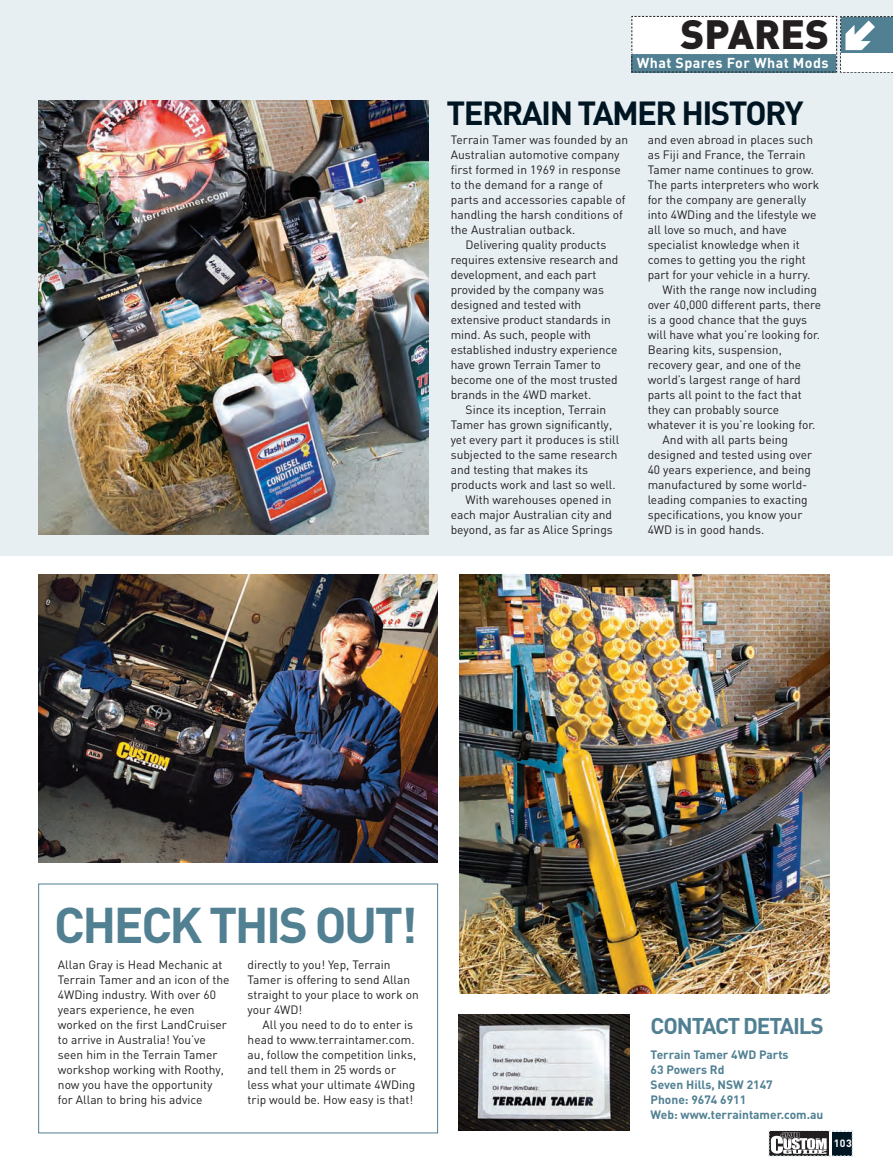
<style>
.page{position:relative;width:893px;height:1174px;background:#fff}
.page>*{position:absolute;margin:0;border:0;box-sizing:border-box;transform-origin:0 0}
.t1{font:700 49.5px "DIN";letter-spacing:-.05em;color:#518093}
.t2{font:900 40.35px "DIN";color:#231f20}
.t3{font:700 33px "DIN";letter-spacing:-.05em;color:#001522}
.t4{font:700 22.5px "DIN";letter-spacing:-.05em;color:#518093}
.t5{font:700 14.25px "DIN";letter-spacing:.03em;color:#fff}
.t6{font:12px/15px "DIN";color:#231f20}
.t7{font:700 12px/15px "DIN";color:#518093}
.t8{font:700 10.5px "DIN";color:#fff}
</style>
<div class="page">
<img style="left:459px;top:574px;width:370px;height:419px">
<div style="left:0;top:0;width:893px;height:556px;background:#e7eff3"></div>
<img style="left:38px;top:101px;width:390px;height:433px">
<img style="left:38px;top:574px;width:400px;height:288px">
<div style="left:38px;top:883px;width:400px;height:250px;border:1px solid #518093"></div>
<img style="left:459px;top:1014px;width:170px;height:116px">
<svg style="left:630px;top:16px;width:263px;height:57px;background:#bdcdd4"></svg>
<svg style="left:768px;top:1130px;width:85px;height:26px"></svg>
<p class="t2" style="left:680px;top:20px;width:150px">SPARES</p>
<p class="t5" style="left:637px;top:57px;width:193px">What Spares For What Mods</p>
<p class="t3" style="left:446px;top:101px;width:359px">TERRAIN TAMER HISTORY</p>
<p class="t6" style="left:451px;top:133px;width:179px">Terrain Tamer was founded by an</p>
<p class="t6" style="left:451px;top:148px;width:170px">Australian automotive company</p>
<p class="t6" style="left:451px;top:163px;width:172px">first formed in 1969 in response</p>
<p class="t6" style="left:451px;top:178px;width:154px">to the demand for a range of</p>
<p class="t6" style="left:451px;top:193px;width:176px">parts and accessories capable of</p>
<p class="t6" style="left:451px;top:208px;width:174px">handling the harsh conditions of</p>
<p class="t6" style="left:451px;top:223px;width:126px">the Australian outback.</p>
<p class="t6" style="left:466px;top:238px;width:142px">Delivering quality products</p>
<p class="t6" style="left:451px;top:253px;width:169px">requires extensive research and</p>
<p class="t6" style="left:451px;top:268px;width:147px">development, and each part</p>
<p class="t6" style="left:451px;top:283px;width:155px">provided by the company was</p>
<p class="t6" style="left:451px;top:298px;width:132px">designed and tested with</p>
<p class="t6" style="left:451px;top:313px;width:162px">extensive product standards in</p>
<p class="t6" style="left:451px;top:328px;width:142px">mind. As such, people with</p>
<p class="t6" style="left:451px;top:343px;width:168px">established industry experience</p>
<p class="t6" style="left:451px;top:358px;width:152px">have grown Terrain Tamer to</p>
<p class="t6" style="left:451px;top:373px;width:168px">become one of the most trusted</p>
<p class="t6" style="left:451px;top:388px;width:142px">brands in the 4WD market.</p>
<p class="t6" style="left:466px;top:403px;width:142px">Since its inception, Terrain</p>
<p class="t6" style="left:451px;top:418px;width:163px">Tamer has grown significantly,</p>
<p class="t6" style="left:451px;top:433px;width:170px">yet every part it produces is still</p>
<p class="t6" style="left:451px;top:448px;width:168px">subjected to the same research</p>
<p class="t6" style="left:451px;top:463px;width:139px">and testing that makes its</p>
<p class="t6" style="left:451px;top:478px;width:167px">products work and last so well.</p>
<p class="t6" style="left:466px;top:493px;width:147px">With warehouses opened in</p>
<p class="t6" style="left:451px;top:508px;width:163px">each major Australian city and</p>
<p class="t6" style="left:451px;top:523px;width:164px">beyond, as far as Alice Springs</p>
<p class="t6" style="left:648px;top:133px;width:167px">and even abroad in places such</p>
<p class="t6" style="left:648px;top:148px;width:159px">as Fiji and France, the Terrain</p>
<p class="t6" style="left:648px;top:163px;width:168px">Tamer name continues to grow.</p>
<p class="t6" style="left:648px;top:178px;width:173px">The parts interpreters who work</p>
<p class="t6" style="left:648px;top:193px;width:160px">for the company are generally</p>
<p class="t6" style="left:648px;top:208px;width:170px">into 4WDing and the lifestyle we</p>
<p class="t6" style="left:648px;top:223px;width:141px">all love so much, and have</p>
<p class="t6" style="left:648px;top:238px;width:154px">specialist knowledge when it</p>
<p class="t6" style="left:648px;top:253px;width:160px">comes to getting you the right</p>
<p class="t6" style="left:648px;top:268px;width:164px">part for your vehicle in a hurry.</p>
<p class="t6" style="left:663px;top:283px;width:156px">With the range now including</p>
<p class="t6" style="left:648px;top:298px;width:175px">over 40,000 different parts, there</p>
<p class="t6" style="left:648px;top:313px;width:161px">is a good chance that the guys</p>
<p class="t6" style="left:648px;top:328px;width:174px">will have what you’re looking for.</p>
<p class="t6" style="left:648px;top:343px;width:136px">Bearing kits, suspension,</p>
<p class="t6" style="left:648px;top:358px;width:155px">recovery gear, and one of the</p>
<p class="t6" style="left:648px;top:373px;width:154px">world’s largest range of hard</p>
<p class="t6" style="left:648px;top:388px;width:155px">parts all point to the fact that</p>
<p class="t6" style="left:648px;top:403px;width:133px">they can probably source</p>
<p class="t6" style="left:648px;top:418px;width:169px">whatever it is you’re looking for.</p>
<p class="t6" style="left:663px;top:433px;width:127px">And with all parts being</p>
<p class="t6" style="left:648px;top:448px;width:166px">designed and tested using over</p>
<p class="t6" style="left:648px;top:463px;width:165px">40 years experience, and being</p>
<p class="t6" style="left:648px;top:478px;width:161px">manufactured by some world-</p>
<p class="t6" style="left:648px;top:493px;width:161px">leading companies to exacting</p>
<p class="t6" style="left:648px;top:508px;width:156px">specifications, you know your</p>
<p class="t6" style="left:648px;top:523px;width:118px">4WD is in good hands.</p>
<p class="t1" style="left:54px;top:907px;width:365px">CHECK THIS OUT!</p>
<p class="t6" style="left:58px;top:958px;width:173px">Allan Gray is Head Mechanic at<br>Terrain Tamer and an icon of the<br>4WDing industry. With over 60 years experience, he even worked on the first LandCruiser to arrive in Australia! You’ve seen him in the Terrain Tamer workshop working with Roothy, now you have the opportunity for Allan to bring his advice</p>
<p class="t6" style="left:248px;top:958px;width:144px">directly to you! Yep, Terrain</p>
<p class="t6" style="left:248px;top:973px;width:164px">Tamer is offering to send Allan</p>
<p class="t6" style="left:248px;top:988px;width:173px">straight to your place to work on</p>
<p class="t6" style="left:248px;top:1003px;width:56px">your 4WD!</p>
<p class="t6" style="left:263px;top:1018px;width:152px">All you need to do to enter is</p>
<p class="t6" style="left:248px;top:1033px;width:168px">head to www.terraintamer.com.</p>
<p class="t6" style="left:248px;top:1048px;width:170px">au, follow the competition links,</p>
<p class="t6" style="left:248px;top:1063px;width:150px">and tell them in 25 words or</p>
<p class="t6" style="left:248px;top:1078px;width:169px">less what your ultimate 4WDing</p>
<p class="t6" style="left:248px;top:1093px;width:167px">trip would be. How easy is that!</p>
<p class="t4" style="left:651px;top:1017px;width:175px">CONTACT DETAILS</p>
<p class="t7" style="left:651px;top:1048px;width:174px">Terrain Tamer 4WD Parts<br>63 Powers Rd<br>Seven Hills, NSW 2147<br>Phone: 9674 6911<br>Web: www.terraintamer.com.au</p>
<p class="t8" style="left:834px;top:1139px;width:20px">103</p>
</div>
